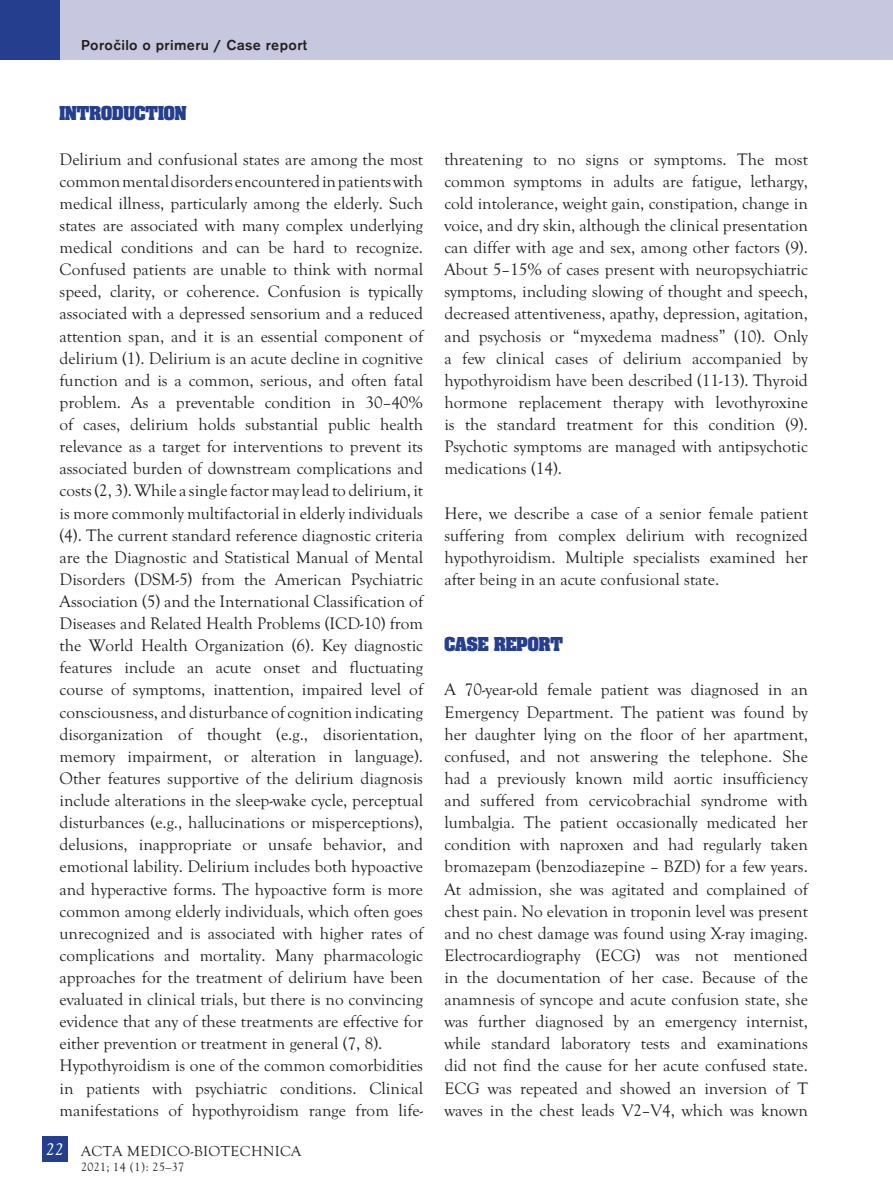
<style>
.page{position:relative;width:893px;height:1191px;background:#fff}
.page>*{position:absolute;margin:0;border:0;box-sizing:border-box;transform-origin:0 0}
.Mednaslov{font:700 21px "Aachen PCE";color:#253f8e}
.t1{font:italic 18px "Goudy Old Sty TCE";color:#fff}
.Navaden{font:17.25px/22px "Goudy Old Sty TCE";color:#231f20;text-align:justify}
.t2{font:500 15px "Accius TCE";letter-spacing:.025em;color:#231f20}
.t3{font:15px "Goudy Old Sty TCE";letter-spacing:.025em;color:#231f20}
.NOGA_letnik_LEVA{font:12px "MM Goudy";letter-spacing:.025em;color:#231f20}
</style>
<div class="page">
<div style="left:42px;top:1135px;width:26px;height:26px;background:#253f8e"></div>
<div style="left:60px;top:0;width:833px;height:60px;background:#c7c7e0"></div>
<div style="left:0;top:0;width:60px;height:60px;background:#253f8e"></div>
<p class="t2" style="left:81px;top:36px;width:228px">Poročilo o primeru / Case report</p>
<p class="Mednaslov" style="left:60px;top:103px;width:128px">INTRODUCTION</p>
<p class="Navaden" style="left:60px;top:148px;width:365px">Delirium and confusional states are among the most common mental disorders encountered in patients with medical illness, particularly among the elderly. Such states are associated with many complex underlying medical conditions and can be hard to recognize.<br>Confused patients are unable to think with normal speed, clarity, or coherence. Confusion is typically associated with a depressed sensorium and a reduced attention span, and it is an essential component of delirium (1). Delirium is an acute decline in cognitive function and is a common, serious, and often fatal problem. As a preventable condition in 30–40% of cases, delirium holds substantial public health relevance as a target for interventions to prevent its associated burden of downstream complications and costs (2, 3). While a single factor may lead to delirium, it is more commonly multifactorial in elderly individuals (4). The current standard reference diagnostic criteria are the Diagnostic and Statistical Manual of Mental Disorders (DSM-5) from the American Psychiatric Association (5) and the International Classification of Diseases and Related Health Problems (ICD-10) from the World Health Organization (6). Key diagnostic features include an acute onset and fluctuating course of symptoms, inattention, impaired level of consciousness, and disturbance of cognition indicating disorganization of thought (e.g., disorientation, memory impairment, or alteration in language).<br>Other features supportive of the delirium diagnosis include alterations in the sleep-wake cycle, perceptual disturbances (e.g., hallucinations or misperceptions), delusions, inappropriate or unsafe behavior, and emotional lability. Delirium includes both hypoactive and hyperactive forms. The hypoactive form is more common among elderly individuals, which often goes unrecognized and is associated with higher rates of complications and mortality. Many pharmacologic approaches for the treatment of delirium have been evaluated in clinical trials, but there is no convincing evidence that any of these treatments are effective for either prevention or treatment in general (7, 8).</p>
<p class="Navaden" style="left:60px;top:1055px;width:365px">Hypothyroidism is one of the common comorbidities in patients with psychiatric conditions. Clinical manifestations of hypothyroidism range from life-</p>
<p class="t1" style="left:46px;top:1138px;width:19px">22</p>
<p class="t3" style="left:81px;top:1143px;width:222px">ACTA MEDICO-BIOTECHNICA</p>
<p class="NOGA_letnik_LEVA" style="left:81px;top:1159px;width:105px">2021; 14 (1): 25–37</p>
<p class="Navaden" style="left:444px;top:148px;width:365px">threatening to no signs or symptoms. The most common symptoms in adults are fatigue, lethargy, cold intolerance, weight gain, constipation, change in voice, and dry skin, although the clinical presentation can differ with age and sex, among other factors (9).<br>About 5–15% of cases present with neuropsychiatric symptoms, including slowing of thought and speech, decreased attentiveness, apathy, depression, agitation, and psychosis or “myxedema madness” (10). Only a few clinical cases of delirium accompanied by hypothyroidism have been described (11-13). Thyroid hormone replacement therapy with levothyroxine is the standard treatment for this condition (9).<br>Psychotic symptoms are managed with antipsychotic medications (14).</p>
<p class="Navaden" style="left:444px;top:502px;width:365px">Here, we describe a case of a senior female patient suffering from complex delirium with recognized hypothyroidism. Multiple specialists examined her after being in an acute confusional state.</p>
<p class="Mednaslov" style="left:444px;top:634px;width:120px">CASE REPORT</p>
<p class="Navaden" style="left:444px;top:679px;width:365px">A 70-year-old female patient was diagnosed in an Emergency Department. The patient was found by her daughter lying on the floor of her apartment, confused, and not answering the telephone. She had a previously known mild aortic insufficiency and suffered from cervicobrachial syndrome with lumbalgia. The patient occasionally medicated her condition with naproxen and had regularly taken bromazepam (benzodiazepine – BZD) for a few years.<br>At admission, she was agitated and complained of chest pain. No elevation in troponin level was present and no chest damage was found using X-ray imaging.<br>Electrocardiography (ECG) was not mentioned in the documentation of her case. Because of the anamnesis of syncope and acute confusion state, she was further diagnosed by an emergency internist, while standard laboratory tests and examinations did not find the cause for her acute confused state.<br>ECG was repeated and showed an inversion of T waves in the chest leads V2–V4, which was known</p>
</div>
